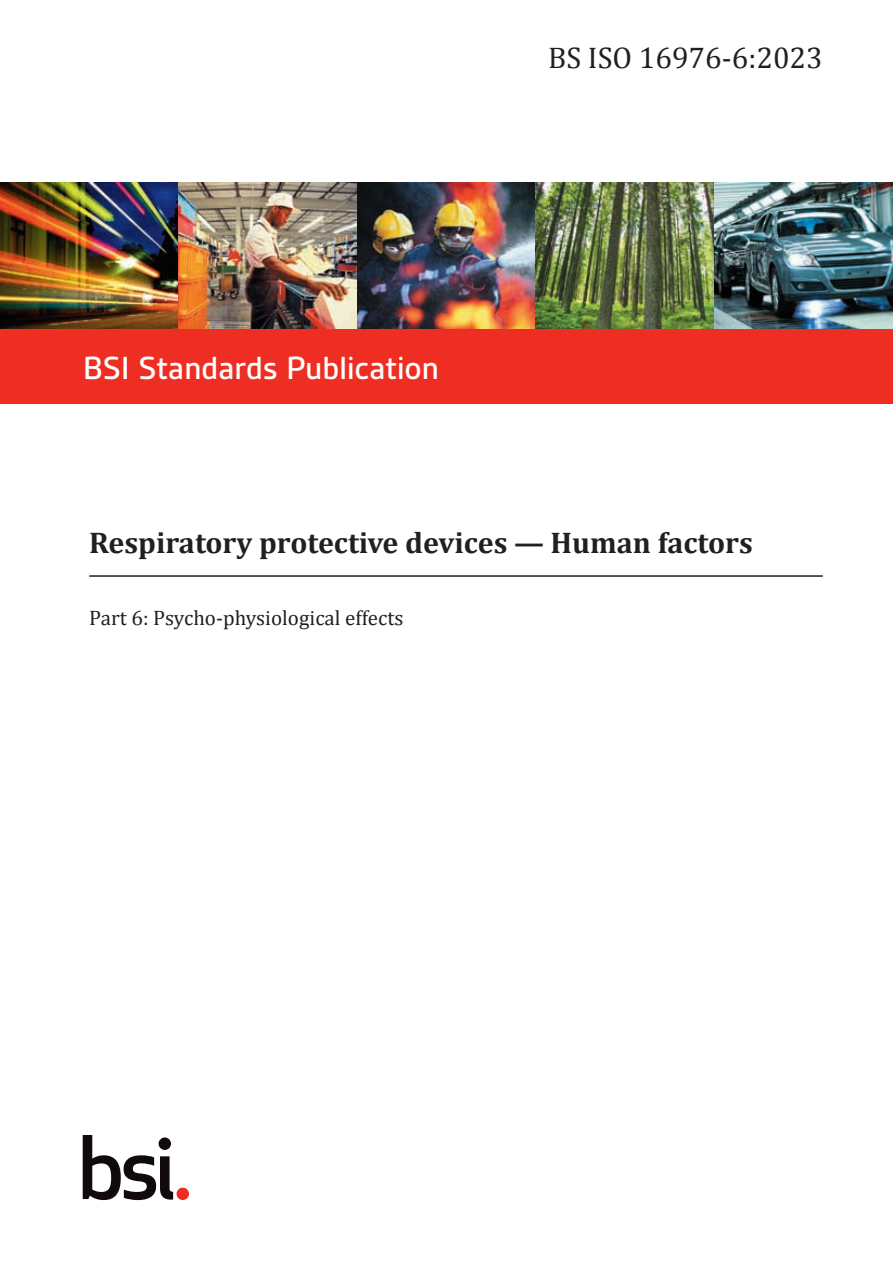
<style>
.page{position:relative;width:893px;height:1263px;background:#fff}
.page>*{position:absolute;margin:0;border:0;box-sizing:border-box;transform-origin:0 0}
.t1{font:500 34.5px "BSI Gesta";letter-spacing:-.015em;color:#fff}
.BS_Cover_Title_A{font:700 30px "Cambria";color:#231f20}
.t2{font:30px "Cambria";color:#231f20}
.BS_Cover_Title_B{font:21px "Cambria";color:#231f20}
</style>
<div class="page">
<img style="left:0;top:183px;width:179px;height:146px">
<img style="left:179px;top:183px;width:178px;height:146px">
<img style="left:357px;top:183px;width:179px;height:146px">
<img style="left:536px;top:183px;width:178px;height:146px">
<img style="left:714px;top:183px;width:179px;height:146px">
<div style="left:0;top:329px;width:893px;height:75px;background:#ee2e22"></div>
<svg style="left:83px;top:1135px;width:90px;height:65px"></svg>
<div style="left:177px;top:1187px;width:12px;height:13px;background:#ee2e22;border-radius:50%"></div>
<hr style="left:89px;top:575px;width:734px;height:2px;background:#231f20">
<p class="t2" style="left:548px;top:40px;width:276px">BS ISO 16976‑6:2023</p>
<p class="t1" style="left:83px;top:350px;width:358px">BSI Standards Publication</p>
<p class="BS_Cover_Title_A" style="left:89px;top:521px;width:665px">Respiratory protective devices — Human factors</p>
<p class="BS_Cover_Title_B" style="left:89px;top:605px;width:316px">Part 6: Psycho-physiological effects</p>
</div>
